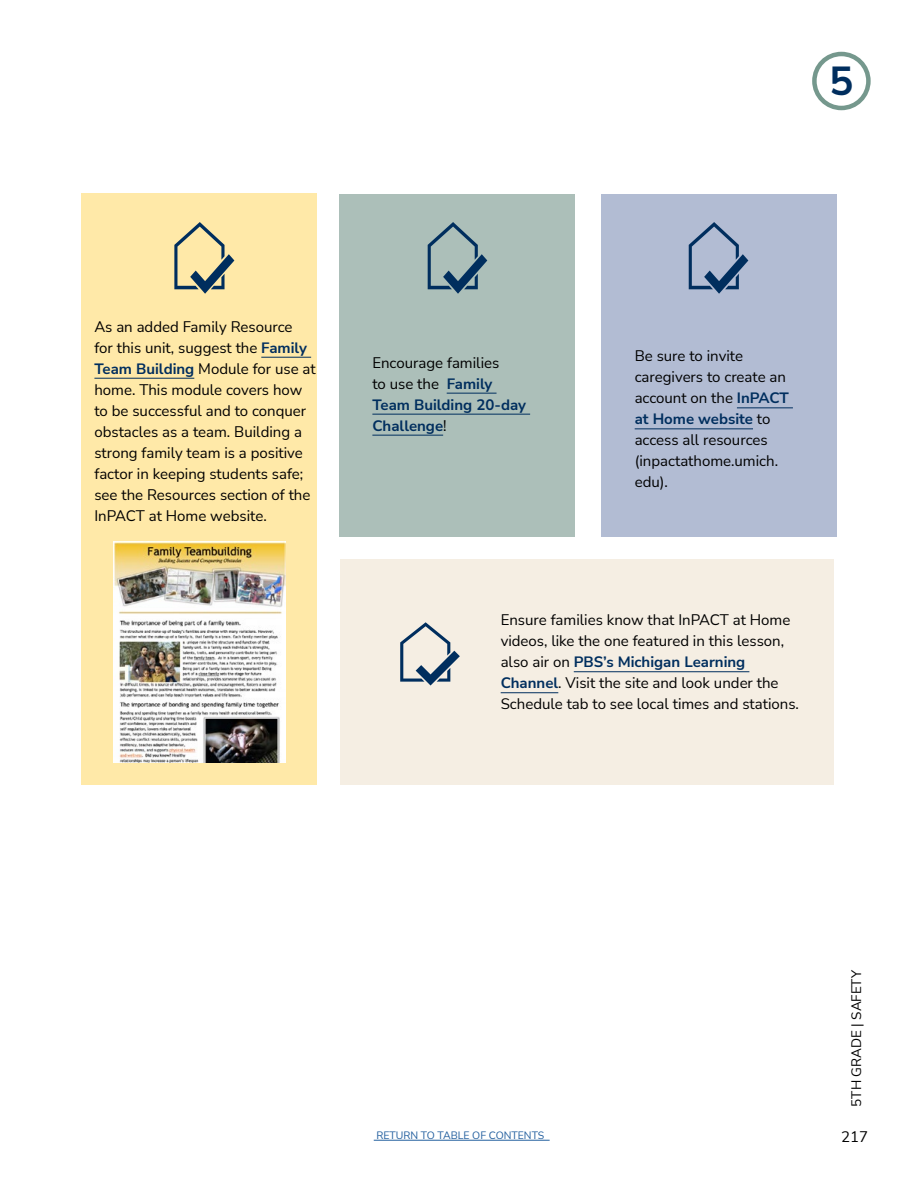
<style>
.page{position:relative;width:918px;height:1188px;background:#fff}
.page>*{position:absolute;margin:0;border:0;box-sizing:border-box;transform-origin:0 0}
.t1{font:700 40.5px "Nunito Sans";color:#002e5e}
.t2{font:15px/21px "Nunito Sans";color:#000}
.t3{font:700 15px/21px "Nunito Sans";color:#002e5e}
.t4{font:13.5px "Nunito Sans";color:#000}
.t5{font:10.5px "Nunito Sans";color:#215e9e}
.s1{font-weight:700;color:#002e5e}
.s2{font-weight:400;color:#000}
</style>
<div class="page">
<hr style="left:374px;top:1140px;width:176px;height:1px;background:#215e9e">
<div style="left:812px;top:52px;width:59px;height:58px;border:4px solid #75988d;border-radius:50%"></div>
<div style="left:82px;top:194px;width:235px;height:591px;background:#ffe9a8"></div>
<div style="left:340px;top:194px;width:235px;height:342px;background:#acbfb9"></div>
<div style="left:601px;top:194px;width:235px;height:342px;background:#b2bcd3"></div>
<hr style="left:261px;top:357px;width:50px;height:1px;background:#002e5e">
<hr style="left:94px;top:378px;width:100px;height:1px;background:#002e5e">
<svg style="left:174px;top:222px;width:60px;height:72px"></svg>
<hr style="left:447px;top:393px;width:50px;height:1px;background:#002e5e">
<hr style="left:372px;top:414px;width:158px;height:1px;background:#002e5e">
<hr style="left:372px;top:435px;width:71px;height:1px;background:#002e5e">
<svg style="left:428px;top:222px;width:59px;height:72px"></svg>
<svg style="left:689px;top:222px;width:59px;height:72px"></svg>
<div style="left:340px;top:559px;width:494px;height:226px;background:#f5eee3"></div>
<hr style="left:737px;top:407px;width:56px;height:1px;background:#002e5e">
<hr style="left:635px;top:428px;width:118px;height:1px;background:#002e5e">
<hr style="left:574px;top:671px;width:175px;height:1px;background:#002e5e">
<hr style="left:501px;top:692px;width:57px;height:1px;background:#002e5e">
<svg style="left:400px;top:622px;width:60px;height:64px"></svg>
<img style="left:113px;top:542px;width:173px;height:220px">
<h1 class="t1" style="left:829px;top:52px;width:26px">5</h1>
<p class="t2" style="left:94px;top:315px;width:223px">As an added Family Resource<br>for this unit, suggest the <span class="s1">Family<br>Team Building</span> Module for use at home. This module covers how to be successful and to conquer obstacles as a team. Building a strong family team is a positive factor in keeping students safe; see the Resources section of the<br>InPACT at Home website.</p>
<p class="t3" style="left:372px;top:351px;width:155px"><span class="s2">Encourage families<br>to use the</span> Family<br>Team Building 20-day<br>Challenge<span class="s2">!</span></p>
<p class="t2" style="left:635px;top:345px;width:156px">Be sure to invite caregivers to create an account on the <span class="s1">InPACT at Home website</span> to access all resources (inpactathome.umich. edu).</p>
<p class="t2" style="left:501px;top:609px;width:300px">Ensure families know that InPACT at Home videos, like the one featured in this lesson, also air on <span class="s1">PBS’s Michigan Learning Channel</span>. Visit the site and look under the Schedule tab to see local times and stations.</p>
<p class="t4" style="left:847px;top:1107px;width:138px;rotate:-90deg">5TH GRADE | SAFETY</p>
<p class="t5" style="left:376px;top:1128px;width:169px">RETURN TO TABLE OF CONTENTS</p>
<p class="t2" style="left:841px;top:1126px;width:28px">217</p>
</div>
